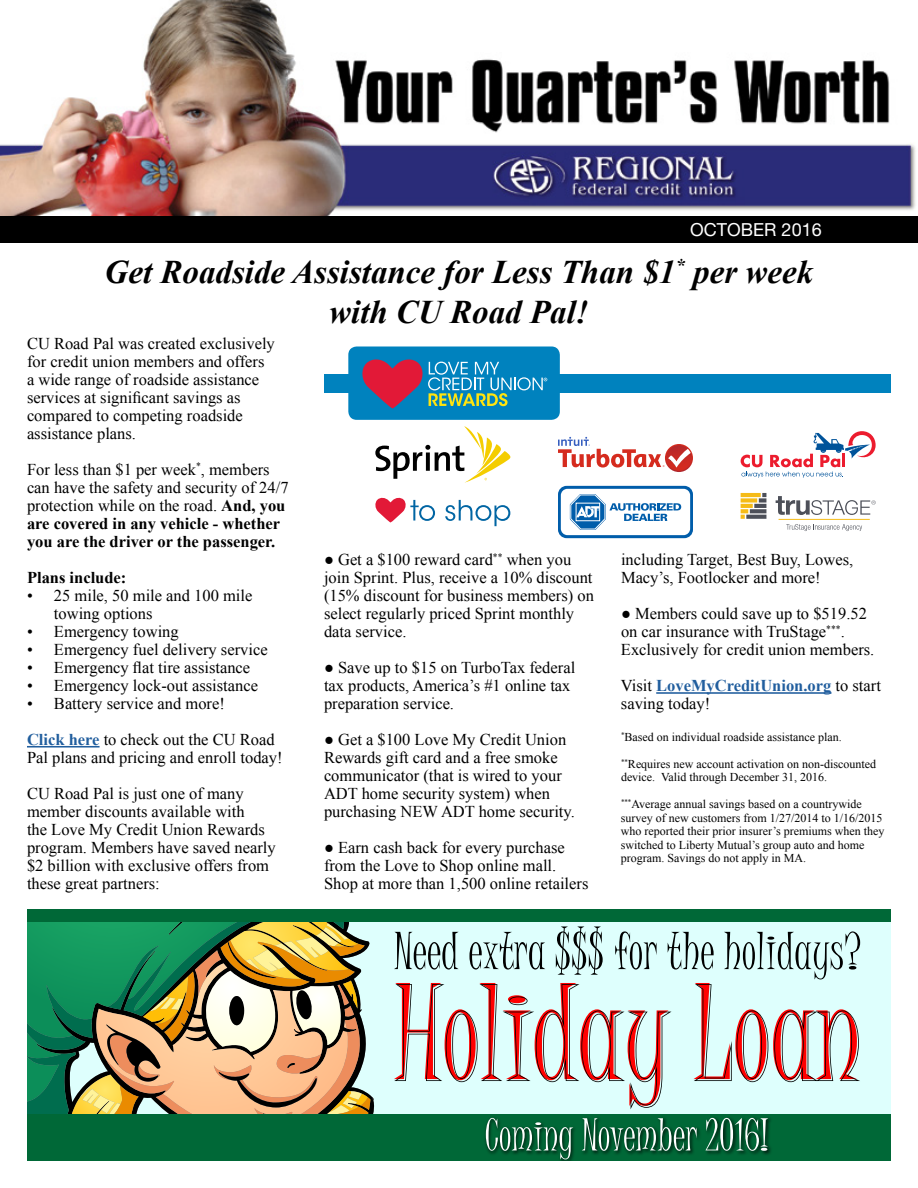
<style>
.page{position:relative;width:918px;height:1188px;background:#fff}
.page>*{position:absolute;margin:0;border:0;box-sizing:border-box;transform-origin:0 0}
.t1{font:italic 700 33px/39.6px "Times New Roman";color:#000;text-align:center}
.t2{font:18px "Helvetica Neue LT Std";color:#fff}
.t3{font:16.5px/18px "Times New Roman";color:#000}
.t4{font:700 16.5px "Times New Roman";color:#000}
.t5{font:12px/13.5px "Times New Roman";color:#000}
.s1{font-weight:700}
.s2{font-weight:700;color:#215e9e}
</style>
<div class="page">
<img style="left:0;top:0;width:916px;height:216px">
<div style="left:0;top:216px;width:918px;height:27px;background:#000"></div>
<hr style="left:27px;top:746px;width:73px;height:2px;background:#215e9e">
<hr style="left:656px;top:692px;width:175px;height:2px;background:#215e9e">
<div style="left:324px;top:374px;width:567px;height:19px;background:#0082be"></div>
<div style="left:348px;top:346px;width:212px;height:74px;background:#0082be;border-radius:8px"></div>
<svg style="left:362px;top:359px;width:185px;height:49px"></svg>
<hr style="left:754px;top:504px;width:12px;height:4px;background:#4d5059">
<svg style="left:759px;top:493px;width:7px;height:10px"></svg>
<svg style="left:750px;top:509px;width:16px;height:4px"></svg>
<svg style="left:748px;top:515px;width:18px;height:4px"></svg>
<hr style="left:741px;top:504px;width:12px;height:4px;background:#f5bb17">
<hr style="left:741px;top:493px;width:20px;height:4px;background:#f5bb17">
<div style="left:741px;top:498px;width:16px;height:5px;background:#f5bb17"></div>
<svg style="left:741px;top:509px;width:7px;height:10px"></svg>
<hr style="left:779px;top:519px;width:91px;height:1px;background:#f5bb17">
<svg style="left:786px;top:524px;width:76px;height:7px"></svg>
<svg style="left:776px;top:496px;width:100px;height:19px"></svg>
<svg style="left:558px;top:486px;width:135px;height:52px"></svg>
<div style="left:561px;top:489px;width:129px;height:46px;background:#fff;border-radius:7px"></div>
<svg style="left:570px;top:494px;width:111px;height:36px"></svg>
<svg style="left:445px;top:500px;width:65px;height:26px"></svg>
<svg style="left:375px;top:497px;width:60px;height:26px"></svg>
<svg style="left:741px;top:431px;width:135px;height:47px"></svg>
<svg style="left:665px;top:444px;width:28px;height:28px"></svg>
<svg style="left:558px;top:437px;width:134px;height:34px"></svg>
<svg style="left:375px;top:426px;width:135px;height:57px"></svg>
<div style="left:27px;top:909px;width:864px;height:252px;background:#defffd"></div>
<svg style="left:27px;top:922px;width:347px;height:192px;background:#8e9c6b"></svg>
<div style="left:27px;top:1114px;width:864px;height:47px;background:#006837"></div>
<svg style="left:394px;top:926px;width:466px;height:183px"></svg>
<img style="left:485px;top:1117px;width:286px;height:44px">
<svg style="left:486px;top:1118px;width:87px;height:41px"></svg>
<svg style="left:582px;top:1118px;width:115px;height:33px"></svg>
<svg style="left:705px;top:1118px;width:63px;height:33px"></svg>
<div style="left:27px;top:909px;width:864px;height:13px;background:#006837"></div>
<p class="t2" style="left:690px;top:219px;width:133px">OCTOBER 2016</p>
<h1 class="t1" style="left:105px;top:252px;width:710px">Get Roadside Assistance for Less Than $1<sup>*</sup> per week with CU Road Pal!</h1>
<p class="t3" style="left:27px;top:334px;width:249px">CU Road Pal was created exclusively for credit union members and offers a wide range of roadside assistance services at significant savings as compared to competing roadside assistance plans.</p>
<p class="t3" style="left:27px;top:460px;width:263px">For less than $1 per week<sup>*</sup>, members can have the safety and security of 24/7 protection while on the road. <span class="s1">And, you are covered in any vehicle - whether you are the driver or the passenger.</span></p>
<p class="t4" style="left:27px;top:566px;width:101px">Plans include:</p>
<p class="t3" style="left:54px;top:586px;width:200px;text-indent:-27px">• 25 mile, 50 mile and 100 mile towing options</p>
<p class="t3" style="left:27px;top:622px;width:153px">• Emergency towing</p>
<p class="t3" style="left:27px;top:640px;width:242px">• Emergency fuel delivery service</p>
<p class="t3" style="left:27px;top:658px;width:225px">• Emergency flat tire assistance</p>
<p class="t3" style="left:27px;top:676px;width:233px">• Emergency lock-out assistance</p>
<p class="t3" style="left:27px;top:685px;width:249px;line-height:36px">• Battery service and more!<br><span class="s2">Click here</span> to check out the CU Road</p>
<p class="t3" style="left:27px;top:739px;width:257px;line-height:36px">Pal plans and pricing and enroll today!<br>CU Road Pal is just one of many</p>
<p class="t3" style="left:27px;top:802px;width:250px">member discounts available with<br>the Love My Credit Union Rewards program. Members have saved nearly $2 billion with exclusive offers from these great partners:</p>
<p class="t3" style="left:324px;top:550px;width:271px">● Get a $100 reward card<sup>**</sup> when you join Sprint. Plus, receive a 10% discount (15% discount for business members) on select regularly priced Sprint monthly data service.</p>
<p class="t3" style="left:324px;top:658px;width:253px">● Save up to $15 on TurboTax federal tax products, America’s #1 online tax preparation service.</p>
<p class="t3" style="left:324px;top:730px;width:252px">● Get a $100 Love My Credit Union<br>Rewards gift card and a free smoke communicator (that is wired to your<br>ADT home security system) when purchasing NEW ADT home security.</p>
<p class="t3" style="left:324px;top:838px;width:266px">● Earn cash back for every purchase from the Love to Shop online mall.<br>Shop at more than 1,500 online retailers</p>
<p class="t3" style="left:621px;top:550px;width:234px">including Target, Best Buy, Lowes,<br>Macy’s, Footlocker and more!</p>
<p class="t3" style="left:621px;top:604px;width:255px">● Members could save up to $519.52 on car insurance with TruStage<sup>***</sup>.<br>Exclusively for credit union members.</p>
<p class="t3" style="left:621px;top:676px;width:261px">Visit <span class="s2">LoveMyCreditUnion.org</span> to start saving today!</p>
<p class="t5" style="left:621px;top:730px;width:222px"><sup>*</sup>Based on individual roadside assistance plan.</p>
<p class="t5" style="left:621px;top:757px;width:257px"><sup>**</sup>Requires new account activation on non-discounted device. Valid through December 31, 2016.</p>
<p class="t5" style="left:621px;top:797px;width:265px"><sup>***</sup>Average annual savings based on a countrywide survey of new customers from 1/27/2014 to 1/16/2015 who reported their prior insurer’s premiums when they switched to Liberty Mutual’s group auto and home program. Savings do not apply in MA.</p>
</div>
